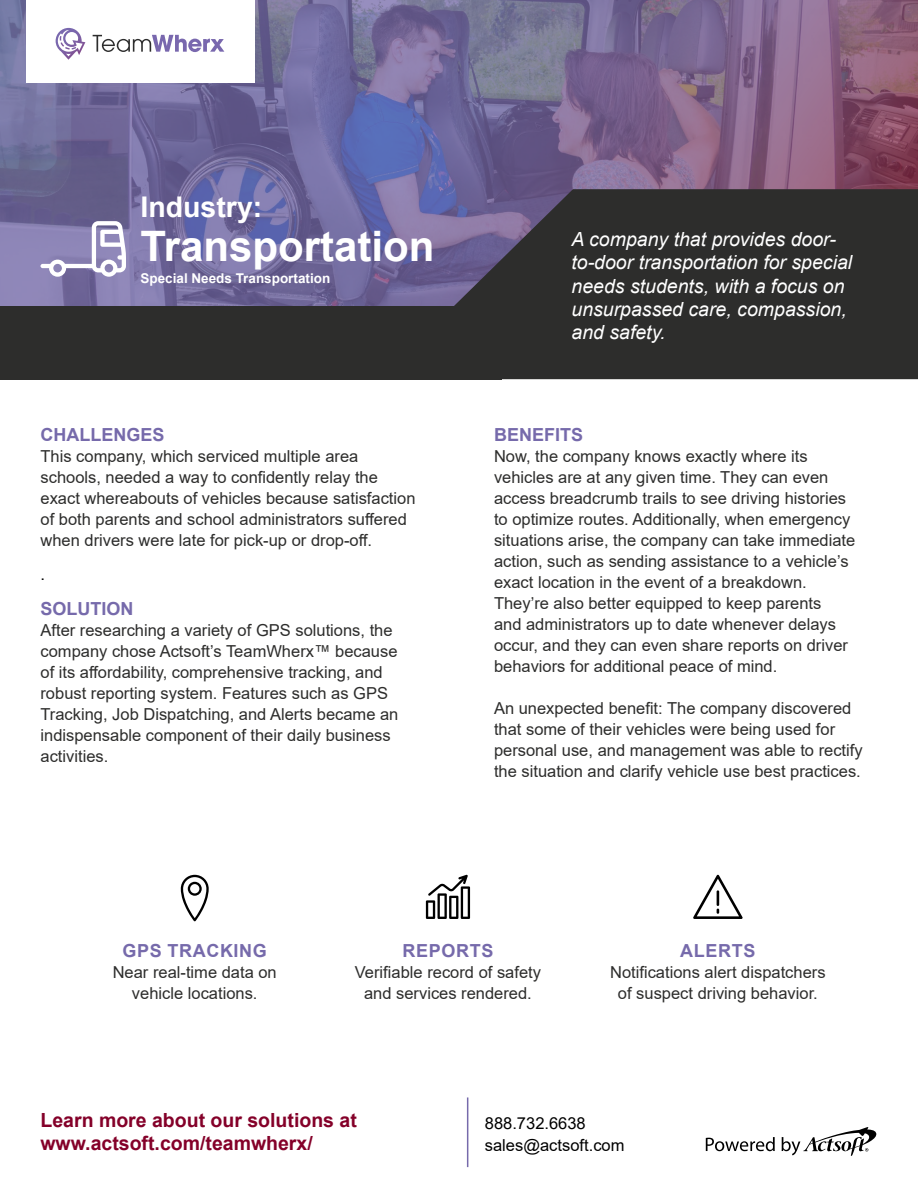
<style>
.page{position:relative;width:918px;height:1188px;background:#fff}
.page>*{position:absolute;margin:0;border:0;box-sizing:border-box;transform-origin:0 0}
.t1{font:700 42px "Arial";color:#fff}
.t2{font:700 28.5px "Arial";color:#fff}
.t3{font:italic 19.5px/23.4px "Arial";color:#fff}
.t4{font:700 19.5px/23.4px "Arial";color:#840029}
.t5{font:700 18px "Arial";color:#766aab}
.t6{font:700 18px "Arial";letter-spacing:.035em;color:#766aab}
.t7{font:16.5px/21px "Arial";color:#2d2d2c}
.t8{font:16.5px/22.2px "Arial";color:#000}
.t9{font:700 13.5px "Arial";color:#fff}
</style>
<div class="page">
<hr style="left:467px;top:1097px;width:1px;height:70px;background:#766aab">
<svg style="left:706px;top:1137px;width:69px;height:14px"></svg>
<svg style="left:782px;top:1127px;width:94px;height:29px"></svg>
<svg style="left:0;top:0;width:918px;height:306px;background:#776994"></svg>
<svg style="left:374px;top:189px;width:544px;height:190px;background:#39373f"></svg>
<svg style="left:181px;top:875px;width:28px;height:46px"></svg>
<svg style="left:40px;top:221px;width:86px;height:56px"></svg>
<svg style="left:426px;top:875px;width:44px;height:44px"></svg>
<svg style="left:693px;top:875px;width:50px;height:44px"></svg>
<div style="left:0;top:306px;width:502px;height:73px;background:#2d2d2c"></div>
<div style="left:26px;top:0;width:228px;height:82px;background:#fff"></div>
<svg style="left:56px;top:28px;width:29px;height:32px"></svg>
<svg style="left:93px;top:35px;width:131px;height:17px"></svg>
<h2 class="t2" style="left:140px;top:187px;width:123px">Industry:</h2>
<h1 class="t1" style="left:140px;top:216px;width:296px">Transportation</h1>
<p class="t9" style="left:140px;top:269px;width:191px">Special Needs Transportation</p>
<p class="t5" style="left:40px;top:422px;width:126px">CHALLENGES</p>
<p class="t7" style="left:40px;top:445px;width:377px">This company, which serviced multiple area schools, needed a way to confidently relay the exact whereabouts of vehicles because satisfaction of both parents and school administrators suffered when drivers were late for pick-up or drop-off.</p>
<p class="t8" style="left:40px;top:563px;width:6px">.</p>
<p class="t5" style="left:40px;top:596px;width:95px">SOLUTION</p>
<p class="t7" style="left:40px;top:620px;width:359px">After researching a variety of GPS solutions, the company chose Actsoft’s TeamWherx™ because of its affordability, comprehensive tracking, and robust reporting system. Features such as GPS Tracking, Job Dispatching, and Alerts became an indispensable component of their daily business activities.</p>
<p class="t3" style="left:572px;top:227px;width:282px">A company that provides door&shy;to-door transportation for special needs students, with a focus on unsurpassed care, compassion, and safety.</p>
<p class="t5" style="left:494px;top:422px;width:91px">BENEFITS</p>
<p class="t7" style="left:494px;top:445px;width:363px">Now, the company knows exactly where its vehicles are at any given time. They can even access breadcrumb trails to see driving histories to optimize routes. Additionally, when emergency situations arise, the company can take immediate action, such as sending assistance to a vehicle’s exact location in the event of a breakdown.<br>They’re also better equipped to keep parents<br>and administrators up to date whenever delays occur, and they can even share reports on driver behaviors for additional peace of mind.</p>
<p class="t7" style="left:494px;top:697px;width:370px">An unexpected benefit: The company discovered that some of their vehicles were being used for personal use, and management was able to rectify the situation and clarify vehicle use best practices.</p>
<p class="t6" style="left:123px;top:938px;width:146px">GPS TRACKING</p>
<p class="t7" style="left:113px;top:962px;width:166px;text-align:center">Near real-time data on vehicle locations.</p>
<p class="t6" style="left:403px;top:938px;width:92px">REPORTS</p>
<p class="t7" style="left:355px;top:962px;width:188px;text-align:center">Verifiable record of safety and services rendered.</p>
<p class="t5" style="left:680px;top:938px;width:77px">ALERTS</p>
<p class="t7" style="left:610px;top:962px;width:217px;text-align:center">Notifications alert dispatchers of suspect driving behavior.</p>
<p class="t4" style="left:40px;top:1109px;width:318px">Learn more about our solutions at www.actsoft.com/teamwherx/</p>
<p class="t8" style="left:485px;top:1112px;width:141px">888.732.6638 sales@actsoft.com</p>
</div>
